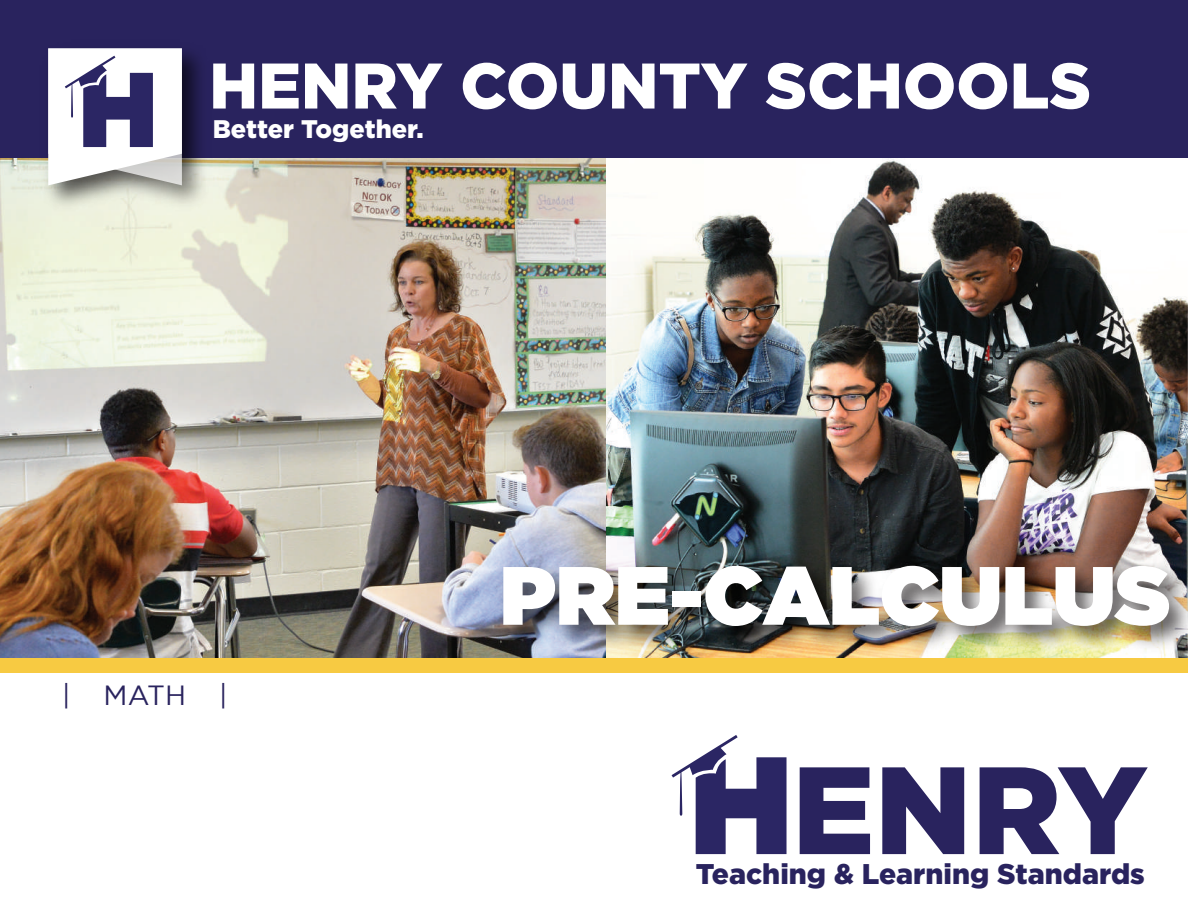
<style>
.page{position:relative;width:1188px;height:918px;background:#fff}
.page>*{position:absolute;margin:0;border:0;box-sizing:border-box;transform-origin:0 0}
.t1{font:900 123.9px "Gotham";color:#29235e}
.t2{font:82.5px "Gotham Ultra";color:#fff}
.t3{font:900 64.2px "Gotham";color:#fff}
.t4{font:900 28.5px "Gotham";color:#29235e}
.t5{font:27.75px "Gotham";color:#29235e}
.t6{font:900 25.5px "Gotham";color:#fff}
</style>
<div class="page">
<img style="left:605px;top:158px;width:583px;height:384px">
<img style="left:0;top:158px;width:605px;height:500px">
<div style="left:0;top:658px;width:1188px;height:15px;background:#f7ca42"></div>
<div style="left:0;top:0;width:1188px;height:158px;background:#29235e"></div>
<img style="left:36px;top:52px;width:179px;height:167px">
<svg style="left:48px;top:48px;width:134px;height:137px"></svg>
<img style="left:488px;top:542px;width:700px;height:116px">
<svg style="left:672px;top:735px;width:115px;height:119px"></svg>
<h3 class="t3" style="left:209px;top:49px;width:883px">HENRY COUNTY SCHOOLS</h3>
<p class="t6" style="left:213px;top:114px;width:213px">Better Together.</p>
<p class="t5" style="left:62px;top:680px;width:167px">| MATH |</p>
<h2 class="t2" style="left:500px;top:548px;width:672px">PRE-CALCULUS</h2>
<h1 class="t1" style="left:792px;top:739px;width:357px">ENRY</h1>
<p class="t4" style="left:696px;top:858px;width:451px">Teaching &amp; Learning Standards</p>
</div>
